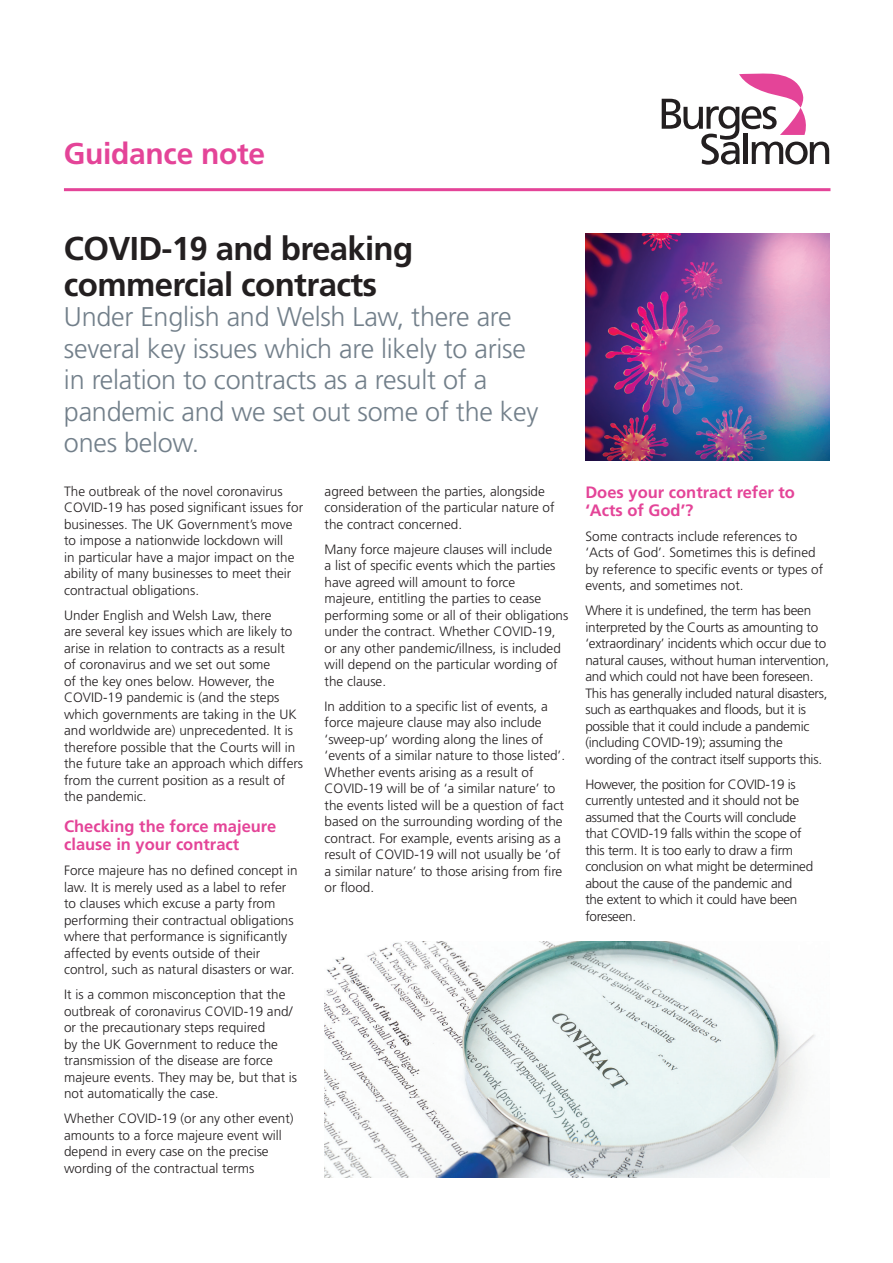
<style>
.page{position:relative;width:893px;height:1263px;background:#fff}
.page>*{position:absolute;margin:0;border:0;box-sizing:border-box;transform-origin:0 0}
.t1{font:700 33px/36px "Frutiger LT Pro";letter-spacing:-.02em;color:#231f20}
.t2{font:700 30px "Frutiger LT Pro";letter-spacing:-.01em;color:#e44498}
.t3{font:300 27px/31.5px "Frutiger LT Pro";letter-spacing:-.01em;color:#727f8a}
.t4{font:700 16.5px/18px "Frutiger LT Pro";color:#e44498}
.t5{font:300 13.5px/16.5px "Frutiger LT Pro";color:#231f20}
.t6{font:300 13.5px/16.5px "Frutiger LT Pro";letter-spacing:-.02em;color:#231f20}
</style>
<div class="page">
<img style="left:585px;top:233px;width:244px;height:227px">
<hr style="left:64px;top:188px;width:766px;height:3px;background:#e44498">
<img style="left:325px;top:941px;width:491px;height:237px">
<svg style="left:662px;top:74px;width:167px;height:91px"></svg>
<h2 class="t2" style="left:64px;top:136px;width:203px">Guidance note</h2>
<h1 class="t1" style="left:64px;top:231px;width:351px">COVID-19 and breaking commercial contracts</h1>
<h3 class="t3" style="left:64px;top:301px;width:476px">Under English and Welsh Law, there are several key issues which are likely to arise in relation to contracts as a result of a pandemic and we set out some of the key ones below.</h3>
<p class="t5" style="left:64px;top:483px;width:241px">The outbreak of the novel coronavirus COVID-19 has posed significant issues for businesses. The UK Government’s move to impose a nationwide lockdown will<br>in particular have a major impact on the ability of many businesses to meet their contractual obligations.</p>
<p class="t5" style="left:64px;top:607px;width:241px">Under English and Welsh Law, there<br>are several key issues which are likely to arise in relation to contracts as a result<br>of coronavirus and we set out some<br>of the key ones below. However, the COVID-19 pandemic is (and the steps which governments are taking in the UK and worldwide are) unprecedented. It is therefore possible that the Courts will in the future take an approach which differs from the current position as a result of the pandemic.</p>
<p class="t4" style="left:64px;top:817px;width:214px">Checking the force majeure clause in your contract</p>
<p class="t5" style="left:64px;top:862px;width:235px">Force majeure has no defined concept in law. It is merely used as a label to refer to clauses which excuse a party from performing their contractual obligations where that performance is significantly affected by events outside of their control, such as natural disasters or war.</p>
<p class="t5" style="left:64px;top:986px;width:235px">It is a common misconception that the outbreak of coronavirus COVID-19 and/ or the precautionary steps required<br>by the UK Government to reduce the transmission of the disease are force majeure events. They may be, but that is not automatically the case.</p>
<p class="t5" style="left:64px;top:1110px;width:231px">Whether COVID-19 (or any other event) amounts to a force majeure event will depend in every case on the precise wording of the contractual terms</p>
<p class="t5" style="left:325px;top:483px;width:232px">agreed between the parties, alongside consideration of the particular nature of the contract concerned.</p>
<p class="t5" style="left:325px;top:541px;width:245px">Many force majeure clauses will include<br>a list of specific events which the parties have agreed will amount to force majeure, entitling the parties to cease performing some or all of their obligations under the contract. Whether COVID-19, or any other pandemic/illness, is included will depend on the particular wording of the clause.</p>
<p class="t5" style="left:325px;top:698px;width:242px">In addition to a specific list of events, a force majeure clause may also include ‘sweep-up’ wording along the lines of ‘events of a similar nature to those listed’.<br>Whether events arising as a result of COVID-19 will be of ‘a similar nature’ to the events listed will be a question of fact based on the surrounding wording of the contract. For example, events arising as a result of COVID-19 will not usually be ‘of a similar nature’ to those arising from fire or flood.</p>
<p class="t4" style="left:585px;top:483px;width:211px">Does your contract refer to ‘Acts of God’?</p>
<p class="t5" style="left:585px;top:528px;width:239px">Some contracts include references to ‘Acts of God’. Sometimes this is defined by reference to specific events or types of events, and sometimes not.</p>
<p class="t6" style="left:585px;top:603px;width:245px">Where it is undefined, the term has been interpreted by the Courts as amounting to ‘extraordinary’ incidents which occur due to natural causes, without human intervention, and which could not have been foreseen.<br>This has generally included natural disasters, such as earthquakes and floods, but it is possible that it could include a pandemic (including COVID-19); assuming the wording of the contract itself supports this.</p>
<p class="t6" style="left:585px;top:776px;width:229px">However, the position for COVID-19 is currently untested and it should not be assumed that the Courts will conclude that COVID-19 falls within the scope of this term. It is too early to draw a firm conclusion on what might be determined about the cause of the pandemic and the extent to which it could have been foreseen.</p>
</div>
